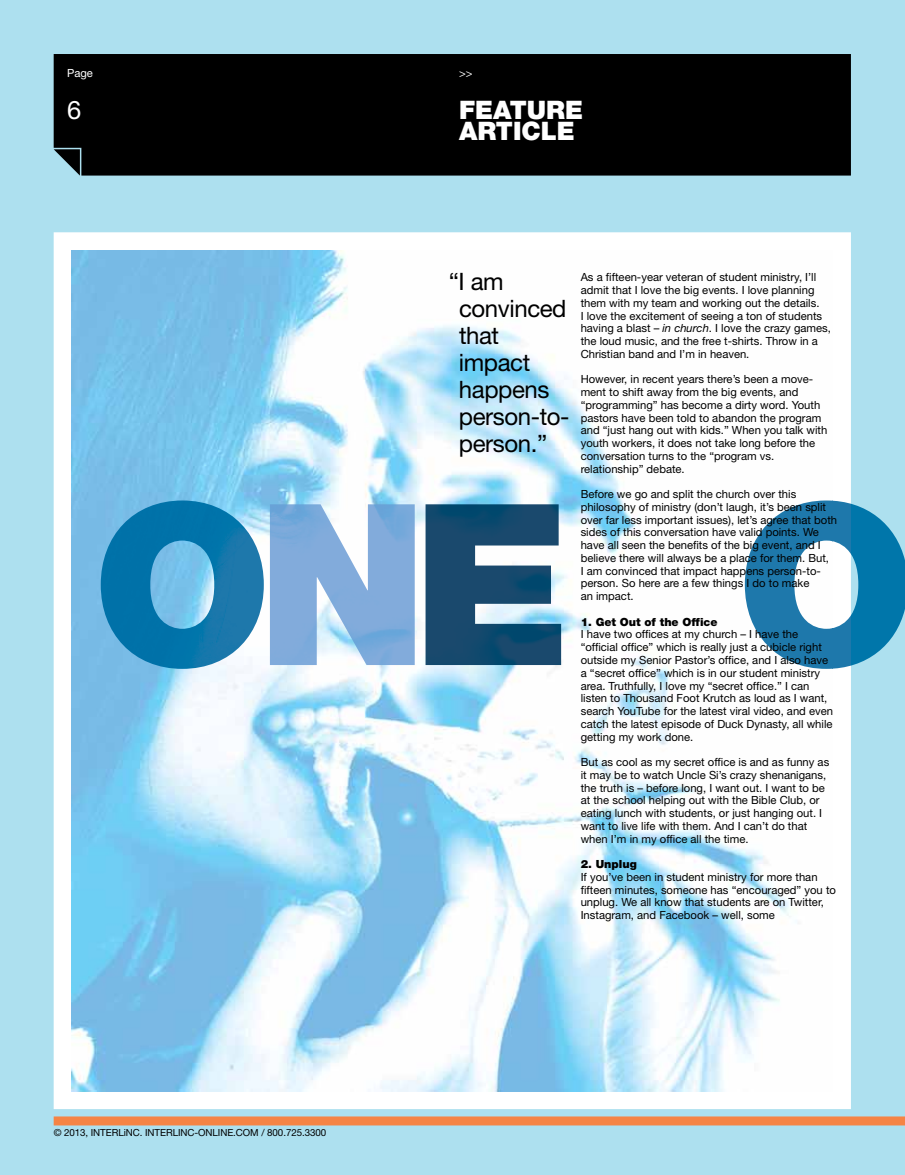
<style>
.page{position:relative;width:905px;height:1175px;background:#fff}
.page>*{position:absolute;margin:0;border:0;box-sizing:border-box;transform-origin:0 0}
.t1{font:900 25.5px/21px "Helvetica Neue";color:#fff}
.t2{font:25.5px "Helvetica Neue";color:#fff}
.t3{font:24px/27px "Helvetica Neue";letter-spacing:-.015em;color:#000}
.t4{font:11.25px/12.8px "Helvetica Neue";color:#000}
.t5{font:900 11.25px "Helvetica Neue";color:#000}
.t6{font:11.25px "Helvetica Neue";color:#fff}
.t7{font:9.75px "Helvetica Neue";letter-spacing:-.005em;color:#000}
.s1{font-style:italic}
</style>
<div class="page">
<div style="left:0;top:0;width:904px;height:1175px;background:#ade0ef"></div>
<div style="left:54px;top:232px;width:796px;height:877px;border:18px solid #fff"></div>
<img style="left:72px;top:250px;width:760px;height:841px">
<div style="left:54px;top:54px;width:796px;height:122px;background:#000"></div>
<img style="left:101px;top:500px;width:163px;height:169px">
<img style="left:270px;top:504px;width:144px;height:161px">
<img style="left:425px;top:504px;width:136px;height:161px">
<svg style="left:850px;top:500px;width:54px;height:169px;fill:#0076aa"></svg>
<svg style="left:832px;top:500px;width:18px;height:169px;fill:#1e78ab"></svg>
<img style="left:744px;top:500px;width:88px;height:169px">
<div style="left:54px;top:1116px;width:850px;height:9px;background:#f58445"></div>
<p class="t6" style="left:67px;top:67px;width:27px">Page</p>
<p class="t6" style="left:459px;top:67px;width:15px">&gt;&gt;</p>
<h1 class="t2" style="left:67px;top:95px;width:16px">6</h1>
<h1 class="t1" style="left:459px;top:100px;width:125px">FEATURE<br>ARTICLE</h1>
<p class="t7" style="left:54px;top:1126px;width:274px">© 2013, INTERLiNC. INTERLINC-ONLINE.COM / 800.725.3300</p>
<h2 class="t3" style="left:458px;top:267px;width:112px;text-indent:-10px">“I am convinced that impact happens person-to&shy;person.”</h2>
<p class="t4" style="left:580px;top:271px;width:252px">As a fifteen-year veteran of student ministry, I’ll admit that I love the big events. I love planning them with my team and working out the details.<br>I love the excitement of seeing a ton of students having a blast – <span class="s1">in church</span>. I love the crazy games, the loud music, and the free t-shirts. Throw in a Christian band and I’m in heaven.</p>
<p class="t4" style="left:580px;top:373px;width:248px">However, in recent years there’s been a move&shy;ment to shift away from the big events, and “programming” has become a dirty word. Youth pastors have been told to abandon the program and “just hang out with kids.” When you talk with youth workers, it does not take long before the conversation turns to the “program vs. relationship” debate.</p>
<p class="t4" style="left:580px;top:487px;width:258px">Before we go and split the church over this philosophy of ministry (don’t laugh, it’s been split over far less important issues), let’s agree that both sides of this conversation have valid points. We have all seen the benefits of the big event, and I believe there will always be a place for them. But,<br>I am convinced that impact happens person-to&shy;person. So here are a few things I do to make<br>an impact.</p>
<p class="t5" style="left:580px;top:615px;width:138px">1. Get Out of the Office</p>
<p class="t4" style="left:580px;top:628px;width:254px">I have two offices at my church – I have the “official office” which is really just a cubicle right outside my Senior Pastor’s office, and I also have a “secret office” which is in our student ministry area. Truthfully, I love my “secret office.” I can listen to Thousand Foot Krutch as loud as I want, search YouTube for the latest viral video, and even catch the latest episode of Duck Dynasty, all while getting my work done.</p>
<p class="t4" style="left:580px;top:755px;width:250px">But as cool as my secret office is and as funny as it may be to watch Uncle Si’s crazy shenanigans, the truth is – before long, I want out. I want to be at the school helping out with the Bible Club, or eating lunch with students, or just hanging out. I want to live life with them. And I can’t do that when I’m in my office all the time.</p>
<p class="t5" style="left:580px;top:857px;width:58px">2. Unplug</p>
<p class="t4" style="left:580px;top:870px;width:257px">If you’ve been in student ministry for more than fifteen minutes, someone has “encouraged” you to unplug. We all know that students are on Twitter, Instagram, and Facebook – well, some</p>
</div>
